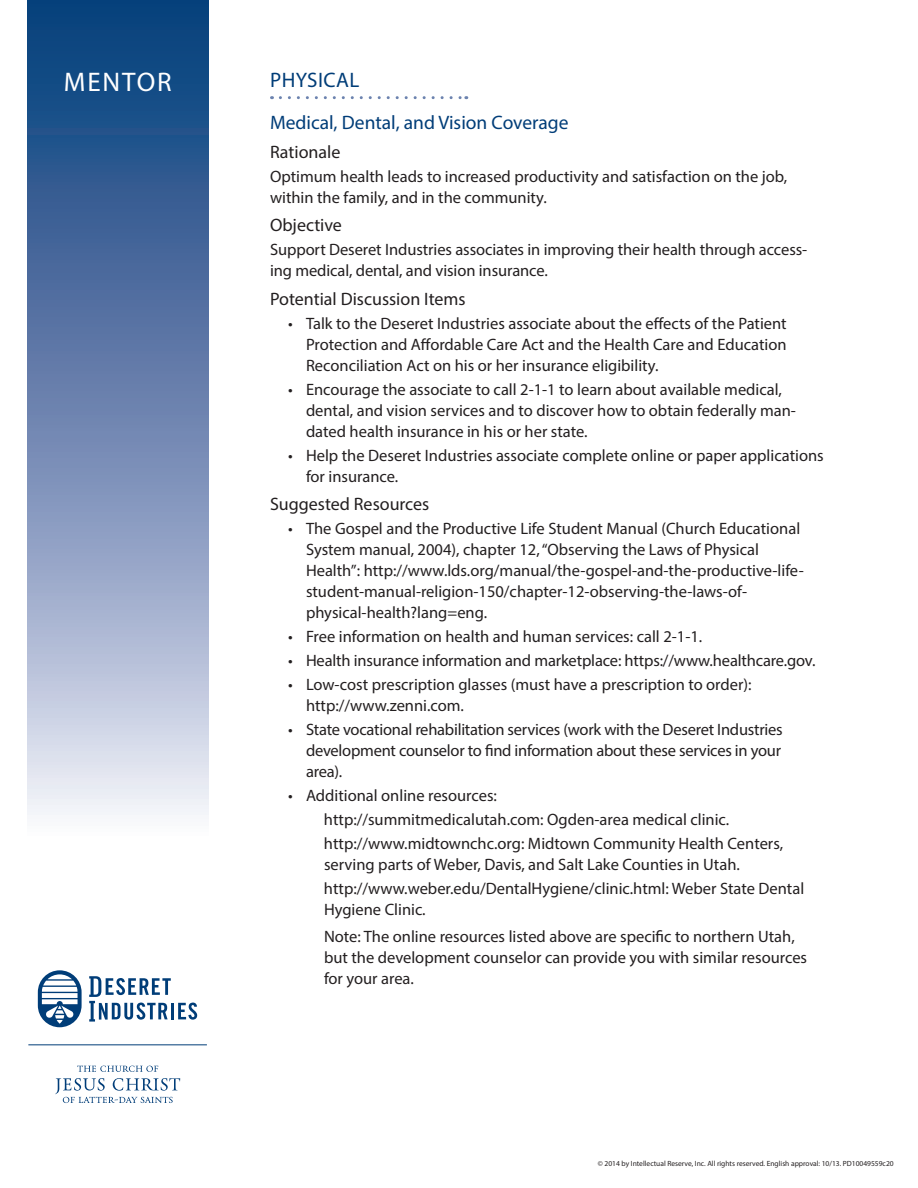
<style>
.page{position:relative;width:918px;height:1188px;background:#fff}
.page>*{position:absolute;margin:0;border:0;box-sizing:border-box;transform-origin:0 0}
.t1{font:27px "Myriad Pro";letter-spacing:.07em;color:#fff}
.Head_1a{font:21px "Myriad Pro";letter-spacing:.02em;color:#003d78}
.Head_1{font:19.5px "Myriad Pro";color:#003d78}
.head_2{font:18px "Myriad Pro";color:#231f20}
.bullet_para{font:16.5px/21px "Myriad Pro";color:#231f20}
.para{font:16.5px/21px "Myriad Pro";letter-spacing:-.005em;color:#231f20}
.double_indent_para{font:16.5px/21px "Myriad Pro";color:#231f20}
.double_indent_para_n{font:16.5px/21px "Myriad Pro";color:#231f20}
.double_indent_para_l{font:16.5px/21px "Myriad Pro";color:#231f20}
.copyright{font:7.5px "Myriad Pro";color:#231f20}
</style>
<div class="page">
<svg style="left:27px;top:0;width:182px;height:1104px"></svg>
<svg style="left:38px;top:970px;width:44px;height:57px"></svg>
<hr style="left:171px;top:1003px;width:3px;height:16px;background:#003d78">
<svg style="left:178px;top:1003px;width:19px;height:17px"></svg>
<svg style="left:89px;top:976px;width:82px;height:46px"></svg>
<svg style="left:77px;top:1066px;width:81px;height:6px"></svg>
<svg style="left:55px;top:1078px;width:125px;height:25px"></svg>
<hr style="left:28px;top:1044px;width:179px;height:1px;background:#003d78">
<svg style="left:280px;top:96px;width:187px;height:3px"></svg>
<h1 class="t1" style="left:64px;top:66px;width:109px">MENTOR</h1>
<p class="Head_1a" style="left:270px;top:67px;width:91px">PHYSICAL</p>
<p class="Head_1" style="left:270px;top:111px;width:300px">Medical, Dental, and Vision Coverage</p>
<p class="head_2" style="left:270px;top:141px;width:72px">Rationale</p>
<p class="para" style="left:270px;top:165px;width:519px">Optimum health leads to increased productivity and satisfaction on the job, within the family, and in the community.</p>
<p class="head_2" style="left:270px;top:214px;width:73px">Objective</p>
<p class="para" style="left:270px;top:239px;width:539px">Support Deseret Industries associates in improving their health through access&shy;ing medical, dental, and vision insurance.</p>
<p class="head_2" style="left:270px;top:288px;width:197px">Potential Discussion Items</p>
<p class="bullet_para" style="left:306px;top:312px;width:482px;text-align:justify;text-indent:-18px">• Talk to the Deseret Industries associate about the effects of the Patient Protection and Affordable Care Act and the Health Care and Education Reconciliation Act on his or her insurance eligibility.</p>
<p class="bullet_para" style="left:306px;top:378px;width:491px;text-indent:-18px">• Encourage the associate to call 2-1-1 to learn about available medical, dental, and vision services and to discover how to obtain federally man&shy;dated health insurance in his or her state.</p>
<p class="bullet_para" style="left:306px;top:444px;width:519px;text-indent:-18px">• Help the Deseret Industries associate complete online or paper applications for insurance.</p>
<p class="head_2" style="left:270px;top:493px;width:161px">Suggested Resources</p>
<p class="bullet_para" style="left:306px;top:518px;width:499px;text-indent:-18px">• The Gospel and the Productive Life Student Manual (Church Educational System manual, 2004), chapter 12, “Observing the Laws of Physical Health”: http://www.lds.org/manual/the-gospel-and-the-productive-life&shy;student-manual-religion-150/chapter-12-observing-the-laws-of&shy;physical-health?lang=eng.</p>
<p class="bullet_para" style="left:288px;top:626px;width:416px">• Free information on health and human services: call 2-1-1.</p>
<p class="bullet_para" style="left:288px;top:650px;width:529px">• Health insurance information and marketplace: https://www.healthcare.gov.</p>
<p class="bullet_para" style="left:306px;top:674px;width:447px;text-indent:-18px">• Low-cost prescription glasses (must have a prescription to order): http://www.zenni.com.</p>
<p class="bullet_para" style="left:306px;top:719px;width:478px;text-align:justify;text-indent:-18px">• State vocational rehabilitation services (work with the Deseret Industries development counselor to find information about these services in your area).</p>
<p class="bullet_para" style="left:288px;top:785px;width:211px">• Additional online resources:</p>
<p class="double_indent_para" style="left:324px;top:809px;width:407px">http://summitmedicalutah.com: Ogden-area medical clinic.</p>
<p class="double_indent_para" style="left:324px;top:833px;width:461px">http://www.midtownchc.org: Midtown Community Health Centers, serving parts of Weber, Davis, and Salt Lake Counties in Utah.</p>
<p class="double_indent_para_l" style="left:324px;top:878px;width:482px">http://www.weber.edu/DentalHygiene/clinic.html: Weber State Dental<br>Hygiene Clinic.</p>
<p class="double_indent_para_n" style="left:324px;top:926px;width:485px">Note: The online resources listed above are specific to northern Utah, but the development counselor can provide you with similar resources for your area.</p>
<p class="copyright" style="left:598px;top:1159px;width:297px">© 2014 by Intellectual Reserve, Inc. All rights reserved. English approval: 10/13. PD10049559c20</p>
</div>
